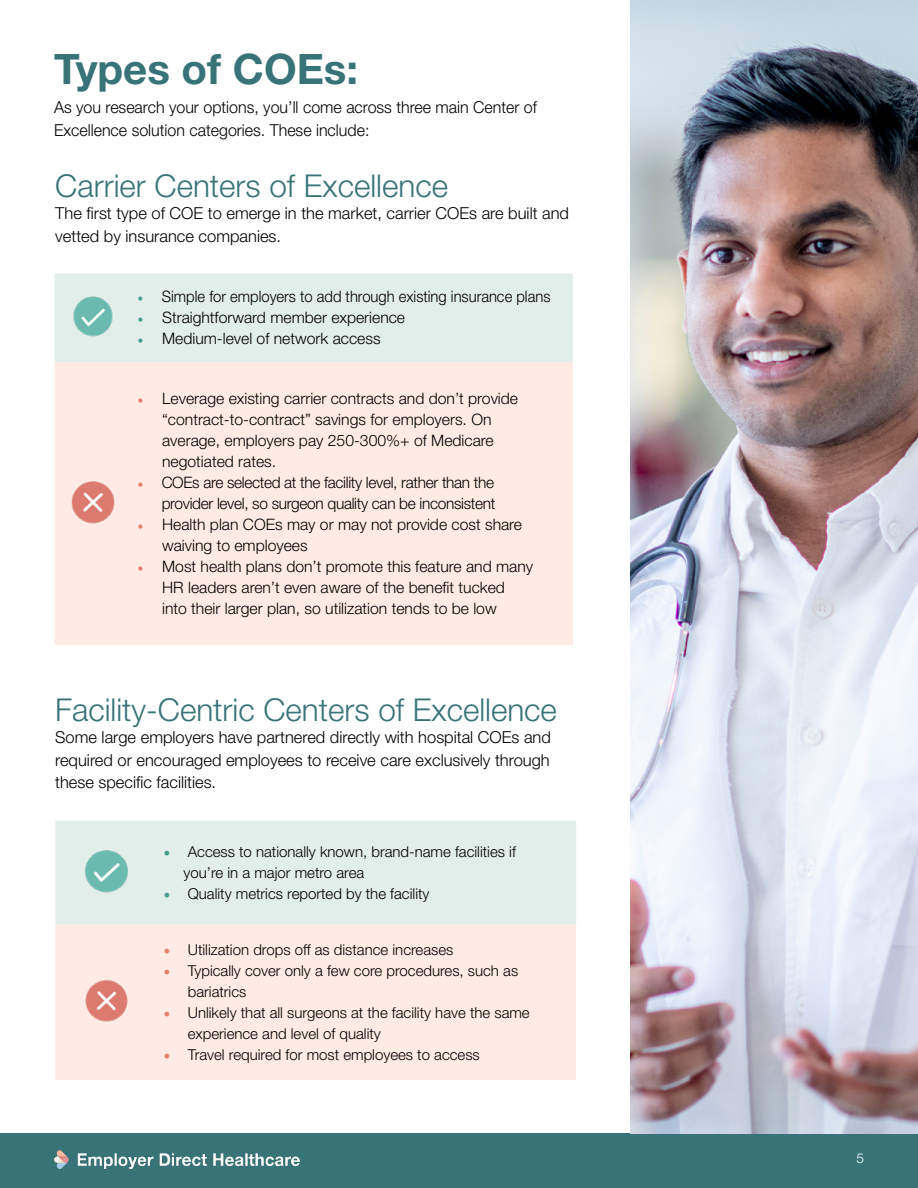
<style>
.page{position:relative;width:918px;height:1188px;background:#fff}
.page>*{position:absolute;margin:0;border:0;box-sizing:border-box;transform-origin:0 0}
.t1{font:700 42px "Helvetica Neue LT Pro";color:#387378}
.t2{font:300 31.5px "Helvetica Neue LT Pro";color:#387378}
.t3{font:300 16.5px/22.5px "Helvetica Neue LT Pro";color:#000}
.t4{font:300 15.75px/21px "Helvetica Neue LT Pro";color:#000}
.t5{font:300 15.75px/21px "Helvetica Neue LT Pro";letter-spacing:-.02em;color:#000;text-align:right}
.t6{font:300 15.75px "Helvetica Neue LT Pro";color:#000;scale:.94 1}
.t7{font:300 15px/21px "Helvetica Neue LT Pro";color:#000}
.t8{font:300 13.5px "Helvetica Neue LT Pro";color:#fff}
.s1{font-family:"Minion Pro";font-weight:400;color:#459e8c}
.s2{font-family:"Minion Pro";font-weight:400;color:#e77d6a}
.s3{font-family:"Minion Pro";font-weight:400;font-size:18px;color:#459e8c}
.s4{font-family:"Minion Pro";font-weight:400;font-size:18px;color:#e77d6a}
</style>
<div class="page">
<div style="left:0;top:1133px;width:918px;height:55px;background:#387378"></div>
<img style="left:54px;top:1150px;width:245px;height:19px">
<div style="left:55px;top:274px;width:518px;height:88px;background:#e2eeea"></div>
<div style="left:55px;top:362px;width:518px;height:283px;background:#ffebe3"></div>
<img style="left:66px;top:290px;width:54px;height:55px">
<img style="left:70px;top:481px;width:46px;height:45px">
<div style="left:55px;top:821px;width:521px;height:103px;background:#e2eeea"></div>
<div style="left:55px;top:924px;width:521px;height:156px;background:#ffebe3"></div>
<img style="left:84px;top:850px;width:45px;height:45px">
<img style="left:82px;top:978px;width:49px;height:48px">
<img style="left:631px;top:0;width:287px;height:1133px">
<h1 class="t1" style="left:54px;top:43px;width:306px">Types of COEs:</h1>
<p class="t3" style="left:54px;top:96px;width:484px">As you research your options, you’ll come across three main Center of<br>Excellence solution categories. These include:</p>
<h2 class="t2" style="left:55px;top:166px;width:394px">Carrier Centers of Excellence</h2>
<p class="t3" style="left:55px;top:202px;width:515px">The first type of COE to emerge in the market, carrier COEs are built and vetted by insurance companies.</p>
<p class="t6" style="left:137px;top:287px;width:441px"><span class="s1">•</span> Simple for employers to add through existing insurance plans</p>
<p class="t4" style="left:137px;top:307px;width:269px"><span class="s1">•</span> Straightforward member experience</p>
<p class="t4" style="left:137px;top:328px;width:245px"><span class="s1">•</span> Medium-level of network access</p>
<p class="t4" style="left:162px;top:388px;width:357px;text-indent:-25px"><span class="s2">•</span> Leverage existing carrier contracts and don’t provide “contract-to-contract” savings for employers. On average, employers pay 250-300%+ of Medicare negotiated rates.</p>
<p class="t5" style="left:137px;top:472px;width:359px"><span class="s2">•</span> COEs are selected at the facility level, rather than the provider level, so surgeon quality can be inconsistent</p>
<p class="t4" style="left:162px;top:514px;width:362px;text-indent:-25px"><span class="s2">•</span> Health plan COEs may or may not provide cost share waiving to employees</p>
<p class="t4" style="left:162px;top:556px;width:373px;text-indent:-25px"><span class="s2">•</span> Most health plans don’t promote this feature and many<br>HR leaders aren’t even aware of the benefit tucked into their larger plan, so utilization tends to be low</p>
<h2 class="t2" style="left:55px;top:690px;width:503px">Facility-Centric Centers of Excellence</h2>
<p class="t3" style="left:55px;top:726px;width:497px;text-align:justify">Some large employers have partnered directly with hospital COEs and required or encouraged employees to receive care exclusively through these specific facilities.</p>
<p class="t7" style="left:184px;top:841px;width:334px;text-indent:-20px"><span class="s3">•</span> Access to nationally known, brand-name facilities if you’re in a major metro area</p>
<p class="t7" style="left:163px;top:883px;width:268px"><span class="s3">•</span> Quality metrics reported by the facility</p>
<p class="t7" style="left:163px;top:939px;width:292px"><span class="s4">•</span> Utilization drops off as distance increases</p>
<p class="t7" style="left:188px;top:960px;width:332px;text-indent:-24px"><span class="s4">•</span> Typically cover only a few core procedures, such as bariatrics</p>
<p class="t7" style="left:188px;top:1002px;width:343px;text-indent:-24px"><span class="s4">•</span> Unlikely that all surgeons at the facility have the same experience and level of quality</p>
<p class="t7" style="left:163px;top:1044px;width:318px"><span class="s4">•</span> Travel required for most employees to access</p>
<p class="t8" style="left:856px;top:1150px;width:9px">5</p>
</div>
